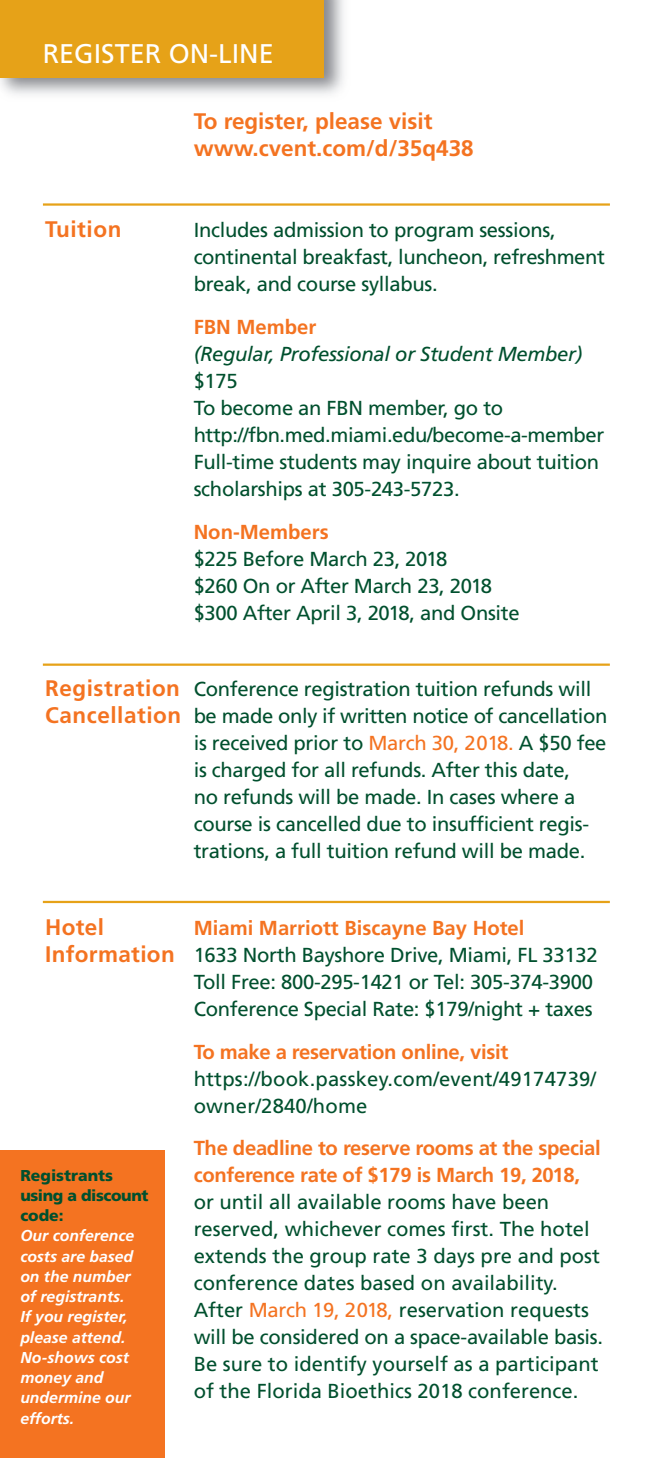
<style>
.page{position:relative;width:648px;height:1458px;background:#fff}
.page>*{position:absolute;margin:0;border:0;box-sizing:border-box;transform-origin:0 0}
.t1{font:27px "Frutiger";color:#fff}
.t2{font:700 22.5px/27px "Frutiger";letter-spacing:.015em;color:#f47321}
.t3{font:20.25px/27px "Frutiger";letter-spacing:-.015em;color:#00502e}
.t4{font:700 20.25px/27px "Frutiger";letter-spacing:-.015em;color:#f47321}
.t5{font:20.25px/27px "Frutiger";letter-spacing:.01em;color:#00502e}
.t6{font:italic 20.25px "Frutiger";letter-spacing:-.015em;color:#00502e}
.t7{font:italic 700 15.75px/20.2px "Frutiger";color:#fff}
.t8{font:900 15.75px/20.2px "Frutiger";color:#00502e}
.s1{color:#f47321}
</style>
<div class="page">
<div style="left:0;top:1150px;width:164px;height:308px;background:#f47321"></div>
<img style="left:0;top:0;width:344px;height:95px">
<div style="left:0;top:0;width:324px;height:77px;background:#e6a218"></div>
<hr style="left:43px;top:203px;width:567px;height:3px;background:#e6a218">
<hr style="left:43px;top:664px;width:567px;height:2px;background:#e6a218">
<hr style="left:43px;top:901px;width:567px;height:2px;background:#e6a218">
<h1 class="t1" style="left:43px;top:43px;width:233px">REGISTER ON-LINE</h1>
<p class="t2" style="left:194px;top:110px;width:282px">To register, please visit www.cvent.com/d/35q438</p>
<p class="t2" style="left:45px;top:218px;width:78px">Tuition</p>
<p class="t3" style="left:194px;top:218px;width:413px">Includes admission to program sessions, continental breakfast, luncheon, refreshment break, and course syllabus.</p>
<p class="t4" style="left:194px;top:315px;width:124px">FBN Member</p>
<p class="t6" style="left:194px;top:346px;width:390px">(Regular, Professional or Student Member)</p>
<p class="t3" style="left:194px;top:369px;width:412px">$175<br>To become an FBN member, go to http://fbn.med.miami.edu/become-a-member<br>Full-time students may inquire about tuition scholarships at 305-243-5723.</p>
<p class="t4" style="left:194px;top:520px;width:136px">Non-Members</p>
<p class="t3" style="left:194px;top:547px;width:328px">$225 Before March 23, 2018<br>$260 On or After March 23, 2018 $300 After April 3, 2018, and Onsite</p>
<p class="t2" style="left:45px;top:677px;width:138px">Registration<br>Cancellation</p>
<p class="t3" style="left:194px;top:677px;width:415px">Conference registration tuition refunds will be made only if written notice of cancellation is received prior to <span class="s1">March 30, 2018.</span> A $50 fee is charged for all refunds. After this date,<br>no refunds will be made. In cases where a course is cancelled due to insufficient regis&shy;trations, a full tuition refund will be made.</p>
<p class="t2" style="left:45px;top:915px;width:131px">Hotel<br>Information</p>
<p class="t8" style="left:20px;top:1166px;width:130px">Registrants using a discount code:</p>
<p class="t7" style="left:20px;top:1227px;width:115px">Our conference costs are based on the number of registrants.<br>If you register, please attend.<br>No-shows cost money and undermine our efforts.</p>
<p class="t4" style="left:194px;top:916px;width:332px">Miami Marriott Biscayne Bay Hotel</p>
<p class="t3" style="left:194px;top:943px;width:405px">1633 North Bayshore Drive, Miami, FL 33132<br>Toll Free: 800-295-1421 or Tel: 305-374-3900<br>Conference Special Rate: $179/night + taxes</p>
<p class="t4" style="left:194px;top:1040px;width:316px">To make a reservation online, visit</p>
<p class="t5" style="left:194px;top:1067px;width:404px">https://book.passkey.com/event/49174739/ owner/2840/home</p>
<p class="t4" style="left:194px;top:1136px;width:409px">The deadline to reserve rooms at the special conference rate of $179 is March 19, 2018,</p>
<p class="t3" style="left:194px;top:1190px;width:411px">or until all available rooms have been reserved, whichever comes first. The hotel extends the group rate 3 days pre and post conference dates based on availability.<br>After <span class="s1">March 19, 2018,</span> reservation requests will be considered on a space-available basis.<br>Be sure to identify yourself as a participant of the Florida Bioethics 2018 conference.</p>
</div>
